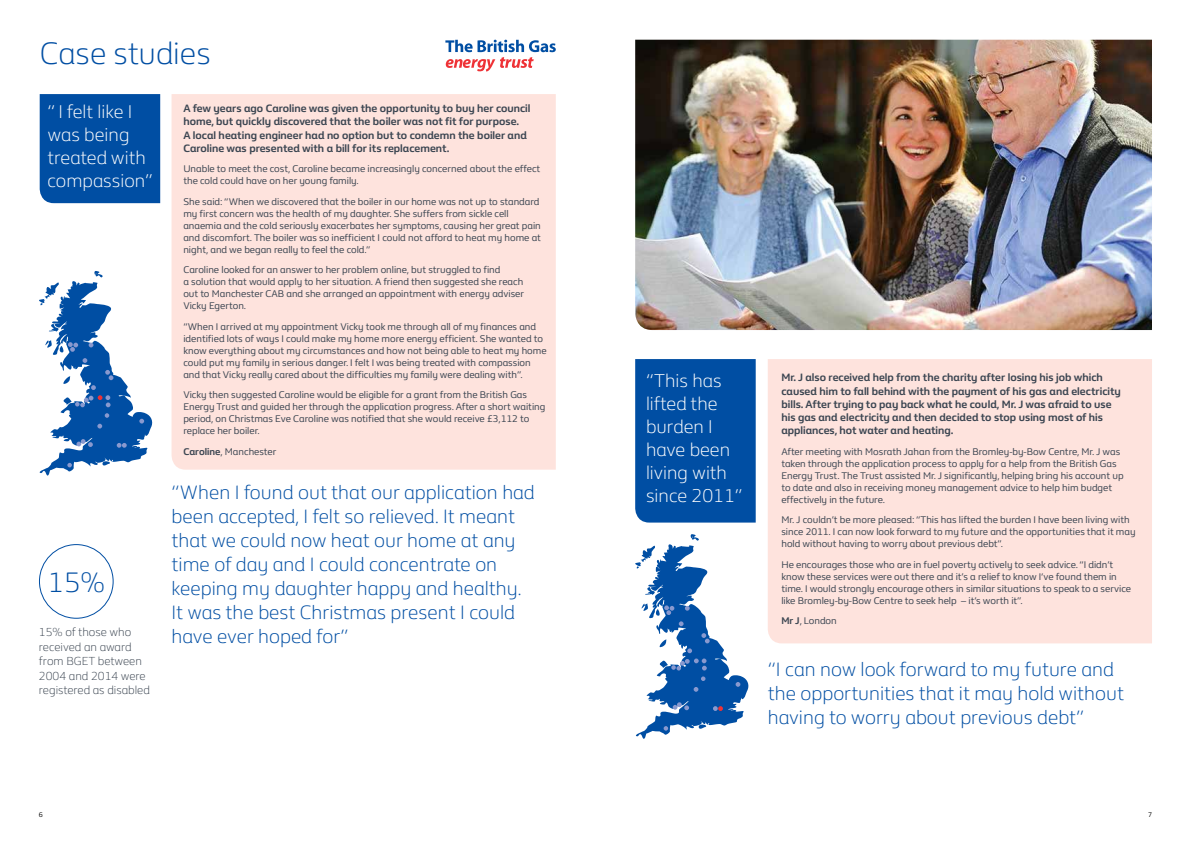
<style>
.page{position:relative;width:1191px;height:842px;background:#fff}
.page>*{position:absolute;margin:0;border:0;box-sizing:border-box;transform-origin:0 0}
.t1{font:300 32px "BG Flame";color:#004ea3}
.t2{font:300 29px "BG Flame";color:#004ea3}
.t3{font:300 20px/24px "BG Flame";color:#004ea3}
.t4{font:300 19.1px/22.9px "BG Flame";color:#fff}
.t5{font:300 12px/14.4px "BG Flame";color:#3c4652}
.t6{font:700 11px/13.2px "BG Flame";color:#3c4652}
.t7{font:10px/12px "BG Flame";color:#3c4652}
.t8{font:7px "BG Flame";color:#000}
.s1{font-weight:700}
</style>
<div class="page">
<div style="left:768px;top:359px;width:384px;height:284px;background:#fee3dd"></div>
<div style="left:40px;top:94px;width:120px;height:109px;background:#004ea3"></div>
<div style="left:171px;top:94px;width:385px;height:376px;background:#fee3dd"></div>
<img style="left:635px;top:40px;width:517px;height:290px">
<div style="left:635px;top:359px;width:120px;height:164px;background:#004ea3"></div>
<div style="left:39px;top:544px;width:75px;height:75px;border:1px solid #004ea3;border-radius:50%"></div>
<svg style="left:445px;top:40px;width:111px;height:32px"></svg>
<svg style="left:39px;top:271px;width:114px;height:204px"></svg>
<svg style="left:635px;top:534px;width:114px;height:205px"></svg>
<h1 class="t1" style="left:40px;top:31px;width:172px">Case studies</h1>
<h3 class="t4" style="left:48px;top:100px;width:107px">“ I felt like I was being treated with compassion”</h3>
<h2 class="t2" style="left:48px;top:563px;width:59px">15%</h2>
<p class="t5" style="left:39px;top:625px;width:112px">15% of those who received an award from BGET between<br>2004 and 2014 were registered as disabled</p>
<p class="t6" style="left:183px;top:101px;width:349px">A few years ago Caroline was given the opportunity to buy her council home, but quickly discovered that the boiler was not fit for purpose.<br>A local heating engineer had no option but to condemn the boiler and Caroline was presented with a bill for its replacement.</p>
<p class="t7" style="left:183px;top:163px;width:358px">Unable to meet the cost, Caroline became increasingly concerned about the effect the cold could have on her young family.</p>
<p class="t7" style="left:183px;top:195px;width:359px">She said: “When we discovered that the boiler in our home was not up to standard my first concern was the health of my daughter. She suffers from sickle cell anaemia and the cold seriously exacerbates her symptoms, causing her great pain and discomfort. The boiler was so inefficient I could not afford to heat my home at night, and we began really to feel the cold.”</p>
<p class="t7" style="left:183px;top:264px;width:342px">Caroline looked for an answer to her problem online, but struggled to find<br>a solution that would apply to her situation. A friend then suggested she reach out to Manchester CAB and she arranged an appointment with energy adviser Vicky Egerton.</p>
<p class="t7" style="left:183px;top:320px;width:365px">“When I arrived at my appointment Vicky took me through all of my finances and identified lots of ways I could make my home more energy efficient. She wanted to know everything about my circumstances and how not being able to heat my home could put my family in serious danger. I felt I was being treated with compassion and that Vicky really cared about the difficulties my family were dealing with”.</p>
<p class="t7" style="left:183px;top:389px;width:363px">Vicky then suggested Caroline would be eligible for a grant from the British Gas Energy Trust and guided her through the application progress. After a short waiting period, on Christmas Eve Caroline was notified that she would receive £3,112 to replace her boiler.</p>
<p class="t7" style="left:183px;top:445px;width:94px"><span class="s1">Caroline</span>, Manchester</p>
<p class="t3" style="left:171px;top:480px;width:365px">“When I found out that our application had been accepted, I felt so relieved. It meant that we could now heat our home at any time of day and I could concentrate on keeping my daughter happy and healthy.<br>It was the best Christmas present I could have ever hoped for”</p>
<h3 class="t4" style="left:646px;top:369px;width:98px">“This has lifted the burden I have been living with since 2011”</h3>
<p class="t6" style="left:781px;top:371px;width:341px">Mr. J also received help from the charity after losing his job which caused him to fall behind with the payment of his gas and electricity bills. After trying to pay back what he could, Mr. J was afraid to use his gas and electricity and then decided to stop using most of his appliances, hot water and heating.</p>
<p class="t7" style="left:781px;top:445px;width:344px">After meeting with Mosrath Jahan from the Bromley-by-Bow Centre, Mr. J was taken through the application process to apply for a help from the British Gas Energy Trust. The Trust assisted Mr. J significantly, helping bring his account up to date and also in receiving money management advice to help him budget effectively in the future.</p>
<p class="t7" style="left:781px;top:513px;width:356px">Mr. J couldn’t be more pleased: “This has lifted the burden I have been living with since 2011. I can now look forward to my future and the opportunities that it may hold without having to worry about previous debt”.</p>
<p class="t7" style="left:781px;top:558px;width:351px">He encourages those who are in fuel poverty actively to seek advice. “I didn’t know these services were out there and it’s a relief to know I‘ve found them in time. I would strongly encourage others in similar situations to speak to a service like Bromley-by-Bow Centre to seek help – it’s worth it”.</p>
<p class="t7" style="left:781px;top:614px;width:57px"><span class="s1">Mr J</span>, London</p>
<h3 class="t3" style="left:767px;top:657px;width:358px">“I can now look forward to my future and the opportunities that it may hold without having to worry about previous debt”</h3>
<p class="t8" style="left:39px;top:810px;width:6px">6</p>
<p class="t8" style="left:1148px;top:810px;width:6px">7</p>
</div>
